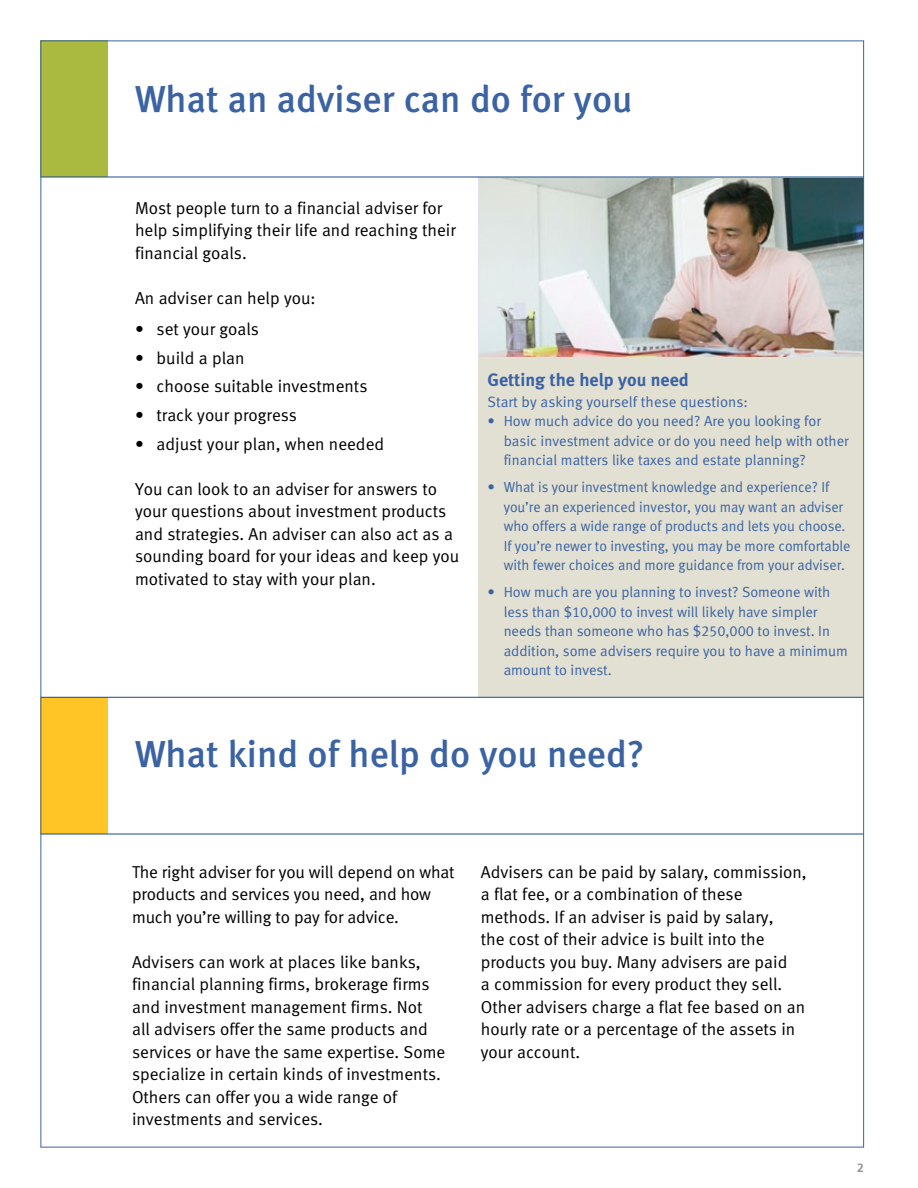
<style>
.page{position:relative;width:918px;height:1188px;background:#fff}
.page>*{position:absolute;margin:0;border:0;box-sizing:border-box;transform-origin:0 0}
.t1{font:37.5px "Meta Medium LF";color:#3b63a3}
.t2{font:18px "Meta Bold LF";color:#3b63a3}
.t3{font:17.25px/22.5px "Meta Normal LF";color:#000}
.t4{font:15px "Meta Normal LF";color:#3b63a3}
.t5{font:14.7px/19.5px "Meta Normal LF";letter-spacing:-.005em;color:#3b63a3}
.t6{font:700 12px "Frutiger LT Std";color:#939598}
</style>
<div class="page">
<div style="left:479px;top:177px;width:385px;height:520px;background:#e2e0d2"></div>
<img style="left:479px;top:179px;width:383px;height:178px">
<div style="left:40px;top:40px;width:68px;height:137px;background:#aab93f"></div>
<hr style="left:40px;top:177px;width:824px;height:1px;background:#174b8b">
<div style="left:40px;top:698px;width:68px;height:136px;background:#ffc425"></div>
<hr style="left:40px;top:834px;width:824px;height:1px;background:#174b8b">
<hr style="left:40px;top:697px;width:824px;height:1px;background:#174b8b">
<p class="t1" style="left:135px;top:77px;width:499px">What an adviser can do for you</p>
<p class="t3" style="left:135px;top:196px;width:322px">Most people turn to a financial adviser for help simplifying their life and reaching their financial goals.</p>
<p class="t3" style="left:135px;top:286px;width:182px">An adviser can help you:</p>
<p class="t3" style="left:135px;top:318px;width:126px">• set your goals</p>
<p class="t3" style="left:135px;top:346px;width:111px">• build a plan</p>
<p class="t3" style="left:135px;top:375px;width:234px">• choose suitable investments</p>
<p class="t3" style="left:135px;top:404px;width:164px">• track your progress</p>
<p class="t3" style="left:135px;top:432px;width:251px">• adjust your plan, when needed</p>
<p class="t3" style="left:135px;top:477px;width:326px">You can look to an adviser for answers to your questions about investment products and strategies. An adviser can also act as a sounding board for your ideas and keep you motivated to stay with your plan.</p>
<p class="t2" style="left:488px;top:369px;width:203px">Getting the help you need</p>
<p class="t4" style="left:488px;top:393px;width:262px">Start by asking yourself these questions:</p>
<p class="t5" style="left:504px;top:411px;width:347px;text-indent:-16px">• How much advice do you need? Are you looking for basic investment advice or do you need help with other financial matters like taxes and estate planning?</p>
<p class="t5" style="left:504px;top:477px;width:348px;text-indent:-16px">• What is your investment knowledge and experience? If you’re an experienced investor, you may want an adviser who offers a wide range of products and lets you choose.<br>If you’re newer to investing, you may be more comfortable with fewer choices and more guidance from your adviser.</p>
<p class="t5" style="left:504px;top:582px;width:346px;text-indent:-16px">• How much are you planning to invest? Someone with less than $10,000 to invest will likely have simpler needs than someone who has $250,000 to invest. In addition, some advisers require you to have a minimum amount to invest.</p>
<p class="t1" style="left:135px;top:733px;width:511px">What kind of help do you need?</p>
<p class="t3" style="left:132px;top:860px;width:324px">The right adviser for you will depend on what products and services you need, and how much you’re willing to pay for advice.</p>
<p class="t3" style="left:132px;top:950px;width:315px">Advisers can work at places like banks, financial planning firms, brokerage firms and investment management firms. Not<br>all advisers offer the same products and services or have the same expertise. Some specialize in certain kinds of investments.<br>Others can offer you a wide range of investments and services.</p>
<p class="t3" style="left:481px;top:860px;width:327px">Advisers can be paid by salary, commission, a flat fee, or a combination of these methods. If an adviser is paid by salary,<br>the cost of their advice is built into the products you buy. Many advisers are paid<br>a commission for every product they sell.<br>Other advisers charge a flat fee based on an hourly rate or a percentage of the assets in your account.</p>
<p class="t6" style="left:857px;top:1160px;width:8px">2</p>
</div>
